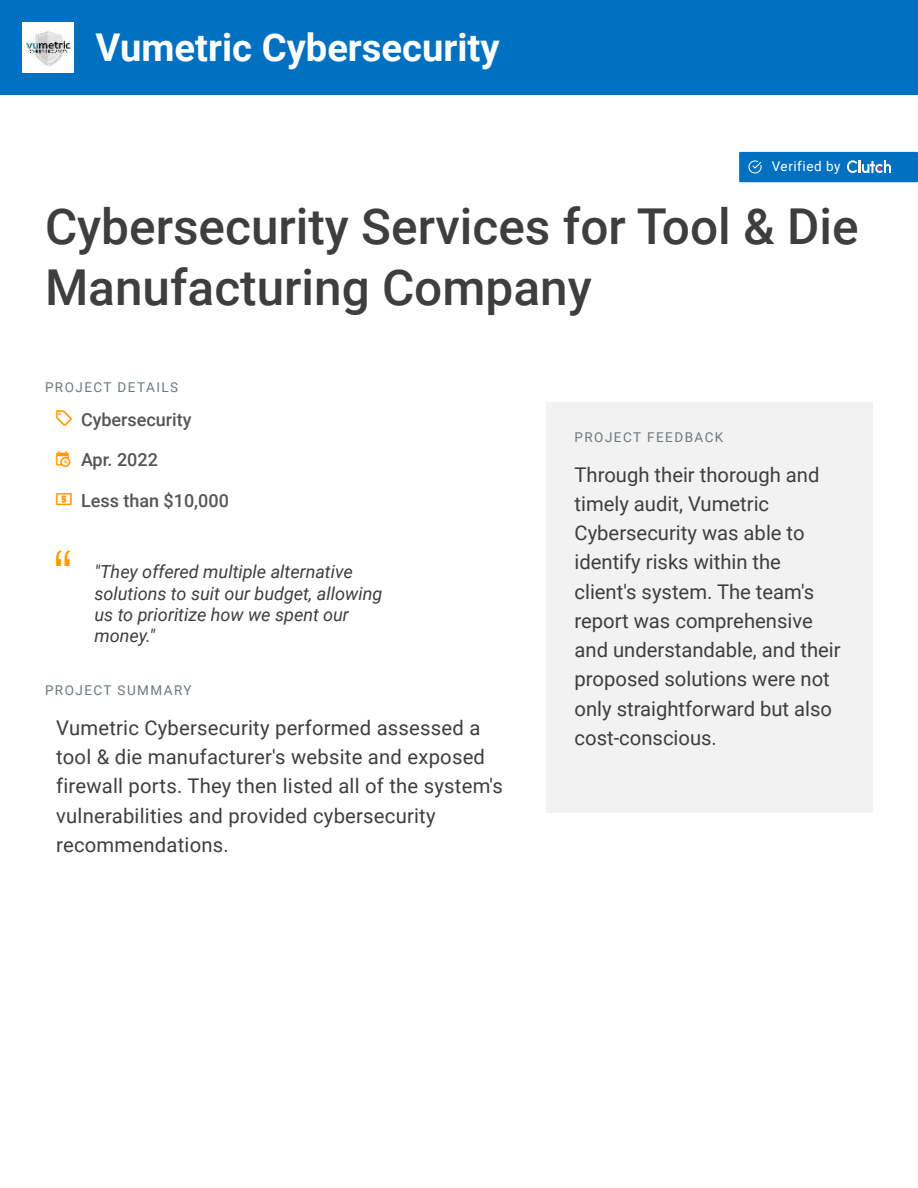
<style>
.page{position:relative;width:918px;height:1188px;background:#fff}
.page>*{position:absolute;margin:0;border:0;box-sizing:border-box;transform-origin:0 0}
.t1{font:500 49.5px/60.8px "Roboto";color:#3e3e3e}
.t2{font:700 38.25px "Roboto";color:#fff}
.t3{font:20.25px/29.2px "Roboto";color:#3e3e3e}
.t4{font:italic 18px/21.3px "Roboto";color:#3e3e3e}
.t5{font:500 18px "Roboto";color:#555}
.t6{font:15.75px "icons font";color:#f90}
.t7{font:13.5px "Roboto";letter-spacing:.105em;color:#6a797d}
.t8{font:13.5px "Roboto";letter-spacing:.04em;color:#fff}
.s1{font-family:"icons font";font-weight:400;font-size:15.75px;color:#f90}
</style>
<div class="page">
<div style="left:0;top:0;width:918px;height:96px;background:#0070c0"></div>
<img style="left:22px;top:23px;width:51px;height:50px">
<div style="left:546px;top:403px;width:327px;height:409px;background:#f2f2f2"></div>
<div style="left:739px;top:152px;width:179px;height:30px;background:#0070c0"></div>
<svg style="left:847px;top:160px;width:44px;height:13px"></svg>
<svg style="left:748px;top:160px;width:13px;height:13px"></svg>
<h2 class="t2" style="left:96px;top:32px;width:406px">Vumetric Cybersecurity</h2>
<p class="t8" style="left:772px;top:161px;width:70px">Verified by</p>
<h1 class="t1" style="left:45px;top:199px;width:815px">Cybersecurity Services for Tool &amp; Die<br>Manufacturing Company</h1>
<p class="t7" style="left:45px;top:381px;width:135px">PROJECT DETAILS</p>
<p class="t5" style="left:56px;top:411px;width:137px"><span class="s1">A</span> Cybersecurity</p>
<p class="t5" style="left:56px;top:451px;width:103px"><span class="s1">B</span> Apr. 2022</p>
<p class="t5" style="left:56px;top:492px;width:174px"><span class="s1">C</span> Less than $10,000</p>
<p class="t6" style="left:56px;top:551px;width:17px">D</p>
<p class="t4" style="left:94px;top:563px;width:289px">"They offered multiple alternative solutions to suit our budget, allowing us to prioritize how we spent our money."</p>
<p class="t7" style="left:45px;top:685px;width:148px">PROJECT SUMMARY</p>
<p class="t3" style="left:56px;top:715px;width:448px">Vumetric Cybersecurity performed assessed a tool &amp; die manufacturer's website and exposed firewall ports. They then listed all of the system's vulnerabilities and provided cybersecurity recommendations.</p>
<p class="t7" style="left:575px;top:432px;width:150px">PROJECT FEEDBACK</p>
<p class="t3" style="left:575px;top:462px;width:268px">Through their thorough and timely audit, Vumetric<br>Cybersecurity was able to identify risks within the client's system. The team's report was comprehensive and understandable, and their proposed solutions were not only straightforward but also cost-conscious.</p>
</div>
